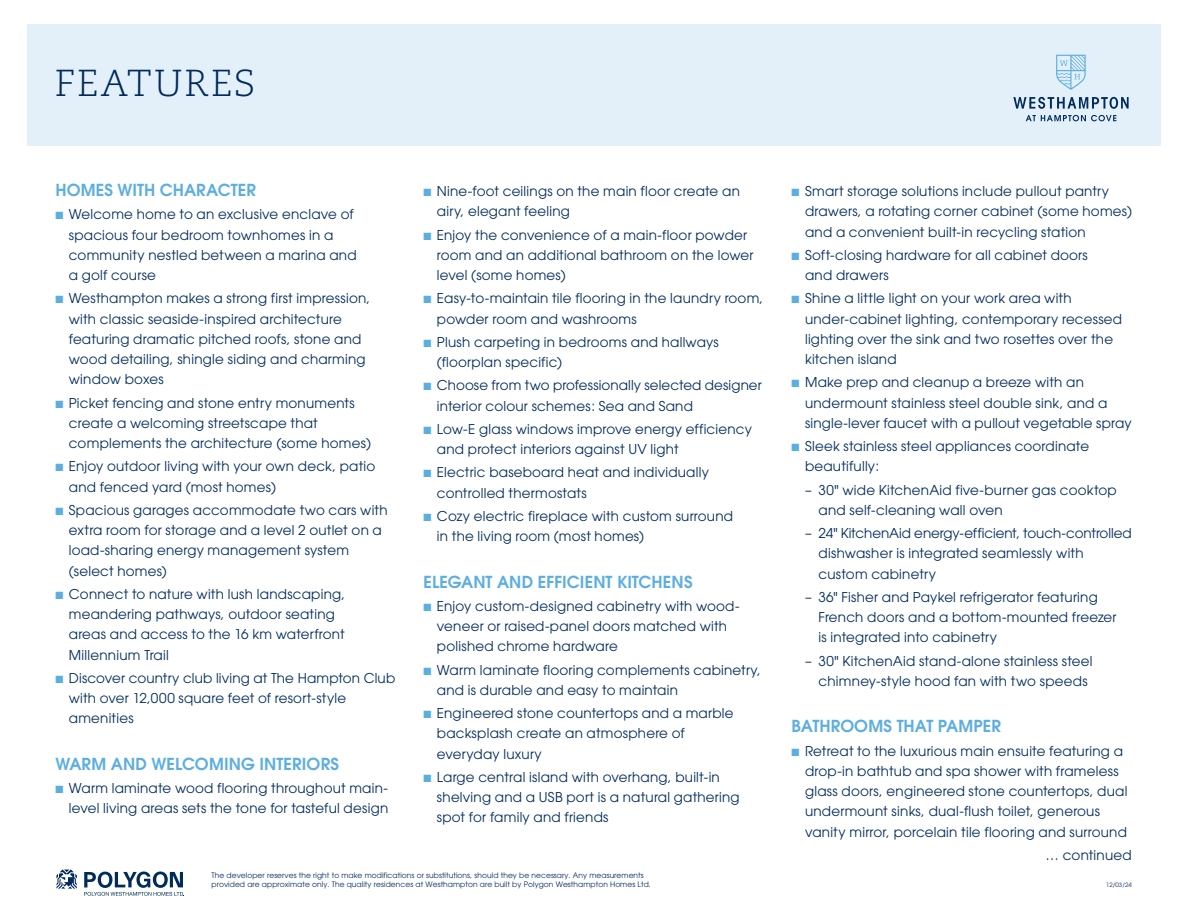
<style>
.page{position:relative;width:1188px;height:918px;background:#fff}
.page>*{position:absolute;margin:0;border:0;box-sizing:border-box;transform-origin:0 0}
.t1{font:300 37.5px "Caecilia";letter-spacing:.05em;color:#002b5c}
.t2{font:600 16.5px "Avant Garde";letter-spacing:.005em;color:#5daee0}
.t3{font:13.5px/20.2px "Avant Garde";letter-spacing:.015em;color:#002b5c}
.t4{font:7.5px/9px "Avant Garde";letter-spacing:.01em;color:#002b5c}
.t5{font:6px "Avant Garde";color:#002b5c}
.s1{color:#5daee0}
</style>
<div class="page">
<div style="left:27px;top:25px;width:1134px;height:121px;background:#e4f0f9"></div>
<svg style="left:1056px;top:55px;width:30px;height:35px"></svg>
<svg style="left:1013px;top:97px;width:116px;height:12px"></svg>
<svg style="left:1026px;top:115px;width:90px;height:6px"></svg>
<svg style="left:56px;top:869px;width:21px;height:20px"></svg>
<svg style="left:84px;top:872px;width:100px;height:24px"></svg>
<h1 class="t1" style="left:55px;top:62px;width:202px">FEATURES</h1>
<p class="t2" style="left:55px;top:179px;width:202px">HOMES WITH CHARACTER</p>
<p class="t3" style="left:69px;top:204px;width:289px;text-indent:-14px"><span class="s1">■</span> Welcome home to an exclusive enclave of spacious four bedroom townhomes in a community nestled between a marina and a golf course</p>
<p class="t3" style="left:69px;top:288px;width:303px;text-indent:-14px"><span class="s1">■</span> Westhampton makes a strong first impression, with classic seaside-inspired architecture featuring dramatic pitched roofs, stone and wood detailing, shingle siding and charming window boxes</p>
<p class="t3" style="left:69px;top:393px;width:304px;text-indent:-14px"><span class="s1">■</span> Picket fencing and stone entry monuments create a welcoming streetscape that complements the architecture (some homes)</p>
<p class="t3" style="left:69px;top:456px;width:308px;text-indent:-14px"><span class="s1">■</span> Enjoy outdoor living with your own deck, patio and fenced yard (most homes)</p>
<p class="t3" style="left:69px;top:500px;width:320px;text-indent:-14px"><span class="s1">■</span> Spacious garages accommodate two cars with extra room for storage and a level 2 outlet on a load-sharing energy management system (select homes)</p>
<p class="t3" style="left:69px;top:584px;width:278px;text-indent:-14px"><span class="s1">■</span> Connect to nature with lush landscaping, meandering pathways, outdoor seating areas and access to the 16 km waterfront Millennium Trail</p>
<p class="t3" style="left:69px;top:668px;width:328px;text-indent:-14px"><span class="s1">■</span> Discover country club living at The Hampton Club with over 12,000 square feet of resort-style amenities</p>
<p class="t2" style="left:55px;top:753px;width:285px">WARM AND WELCOMING INTERIORS</p>
<p class="t3" style="left:55px;top:778px;width:335px;text-align:right"><span class="s1">■</span> Warm laminate wood flooring throughout main&shy;level living areas sets the tone for tasteful design</p>
<p class="t3" style="left:437px;top:181px;width:304px;text-indent:-14px"><span class="s1">■</span> Nine-foot ceilings on the main floor create an airy, elegant feeling</p>
<p class="t3" style="left:437px;top:225px;width:318px;text-indent:-14px"><span class="s1">■</span> Enjoy the convenience of a main-floor powder room and an additional bathroom on the lower level (some homes)</p>
<p class="t3" style="left:437px;top:288px;width:328px;text-indent:-14px"><span class="s1">■</span> Easy-to-maintain tile flooring in the laundry room, powder room and washrooms</p>
<p class="t3" style="left:437px;top:332px;width:283px;text-indent:-14px"><span class="s1">■</span> Plush carpeting in bedrooms and hallways (floorplan specific)</p>
<p class="t3" style="left:437px;top:375px;width:326px;text-indent:-14px"><span class="s1">■</span> Choose from two professionally selected designer interior colour schemes: Sea and Sand</p>
<p class="t3" style="left:437px;top:419px;width:316px;text-indent:-14px"><span class="s1">■</span> Low-E glass windows improve energy efficiency and protect interiors against UV light</p>
<p class="t3" style="left:437px;top:462px;width:273px;text-indent:-14px"><span class="s1">■</span> Electric baseboard heat and individually controlled thermostats</p>
<p class="t3" style="left:437px;top:506px;width:298px;text-indent:-14px"><span class="s1">■</span> Cozy electric fireplace with custom surround in the living room (most homes)</p>
<p class="t2" style="left:423px;top:571px;width:271px">ELEGANT AND EFFICIENT KITCHENS</p>
<p class="t3" style="left:437px;top:596px;width:304px;text-indent:-14px"><span class="s1">■</span> Enjoy custom-designed cabinetry with wood&shy;veneer or raised-panel doors matched with polished chrome hardware</p>
<p class="t3" style="left:437px;top:660px;width:325px;text-indent:-14px"><span class="s1">■</span> Warm laminate flooring complements cabinetry, and is durable and easy to maintain</p>
<p class="t3" style="left:437px;top:703px;width:298px;text-indent:-14px"><span class="s1">■</span> Engineered stone countertops and a marble backsplash create an atmosphere of everyday luxury</p>
<p class="t3" style="left:437px;top:767px;width:304px;text-indent:-14px"><span class="s1">■</span> Large central island with overhang, built-in shelving and a USB port is a natural gathering spot for family and friends</p>
<p class="t4" style="left:212px;top:871px;width:441px">The developer reserves the right to make modifications or substitutions, should they be necessary. Any measurements provided are approximate only. The quality residences at Westhampton are built by Polygon Westhampton Homes Ltd.</p>
<p class="t3" style="left:805px;top:181px;width:329px;text-indent:-14px"><span class="s1">■</span> Smart storage solutions include pullout pantry drawers, a rotating corner cabinet (some homes) and a convenient built-in recycling station</p>
<p class="t3" style="left:805px;top:245px;width:284px;text-indent:-14px"><span class="s1">■</span> Soft-closing hardware for all cabinet doors and drawers</p>
<p class="t3" style="left:805px;top:288px;width:319px;text-indent:-14px"><span class="s1">■</span> Shine a little light on your work area with under-cabinet lighting, contemporary recessed lighting over the sink and two rosettes over the kitchen island</p>
<p class="t3" style="left:805px;top:372px;width:328px;text-indent:-14px"><span class="s1">■</span> Make prep and cleanup a breeze with an undermount stainless steel double sink, and a single-lever faucet with a pullout vegetable spray</p>
<p class="t3" style="left:805px;top:436px;width:286px;text-indent:-14px"><span class="s1">■</span> Sleek stainless steel appliances coordinate beautifully:</p>
<p class="t3" style="left:819px;top:480px;width:300px;text-indent:-14px">– 30" wide KitchenAid five-burner gas cooktop and self-cleaning wall oven</p>
<p class="t3" style="left:819px;top:523px;width:315px;text-indent:-14px">– 24" KitchenAid energy-efficient, touch-controlled dishwasher is integrated seamlessly with custom cabinetry</p>
<p class="t3" style="left:819px;top:587px;width:300px;text-indent:-14px">– 36" Fisher and Paykel refrigerator featuring<br>French doors and a bottom-mounted freezer is integrated into cabinetry</p>
<p class="t3" style="left:819px;top:651px;width:275px;text-indent:-14px">– 30" KitchenAid stand-alone stainless steel chimney-style hood fan with two speeds</p>
<p class="t2" style="left:792px;top:716px;width:211px">BATHROOMS THAT PAMPER</p>
<p class="t3" style="left:805px;top:741px;width:324px;text-indent:-14px"><span class="s1">■</span> Retreat to the luxurious main ensuite featuring a drop-in bathtub and spa shower with frameless glass doors, engineered stone countertops, dual undermount sinks, dual-flush toilet, generous vanity mirror, porcelain tile flooring and surround</p>
<p class="t3" style="left:1046px;top:845px;width:88px">… continued</p>
<p class="t5" style="left:1106px;top:881px;width:27px">12/03/24</p>
</div>
